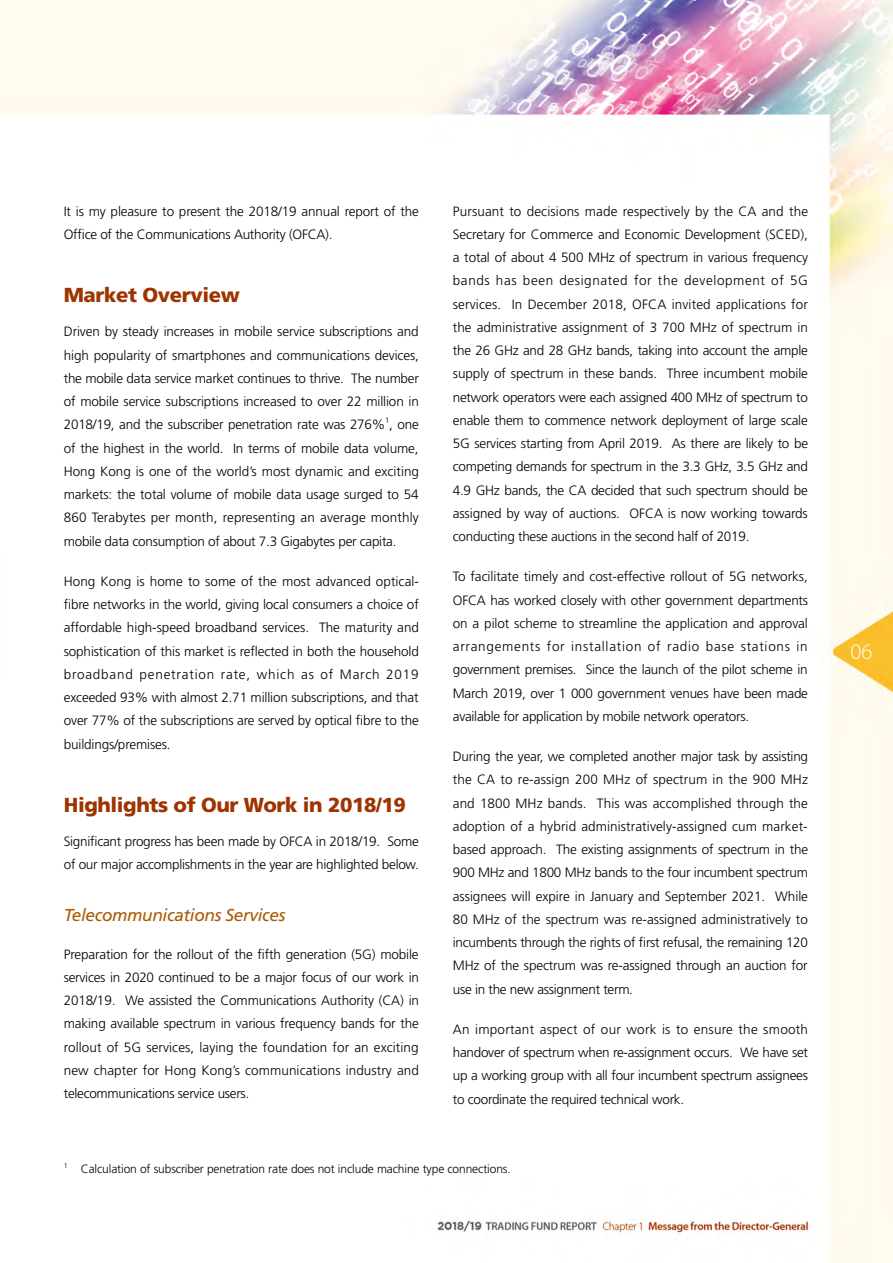
<style>
.page{position:relative;width:893px;height:1263px;background:#fff}
.page>*{position:absolute;margin:0;border:0;box-sizing:border-box;transform-origin:0 0}
.t1{font:300 22.5px "Myriad Pro";color:#fff}
.t2{font:900 20.25px "Frutiger";letter-spacing:-.02em;color:#9d3400}
.t3{font:italic 17.25px "Frutiger";letter-spacing:-.02em;color:#aa5b00}
.t4{font:300 13.5px/23.2px "Frutiger";letter-spacing:-.02em;color:#000;text-align:justify}
.t5{font:300 12px "Frutiger";letter-spacing:-.01em;color:#000}
.t6{font:300 7.8px "Frutiger";color:#000}
.t7{font:300 7.05px "Frutiger";color:#000}
</style>
<div class="page">
<img style="left:0;top:0;width:893px;height:1263px">
<p class="t4" style="left:64px;top:199px;width:357px">It is my pleasure to present the 2018/19 annual report of the<br>Office of the Communications Authority (OFCA).</p>
<h2 class="t2" style="left:64px;top:282px;width:177px">Market Overview</h2>
<p class="t4" style="left:64px;top:320px;width:357px">Driven by steady increases in mobile service subscriptions and high popularity of smartphones and communications devices, the mobile data service market continues to thrive. The number of mobile service subscriptions increased to over 22 million in 2018/19, and the subscriber penetration rate was 276% , one</p>
<p class="t6" style="left:385px;top:416px;width:6px">1</p>
<p class="t4" style="left:64px;top:436px;width:357px">of the highest in the world. In terms of mobile data volume, Hong Kong is one of the world’s most dynamic and exciting markets: the total volume of mobile data usage surged to 54<br>860 Terabytes per month, representing an average monthly mobile data consumption of about 7.3 Gigabytes per capita.</p>
<p class="t4" style="left:64px;top:570px;width:357px">Hong Kong is home to some of the most advanced optical&shy;fibre networks in the world, giving local consumers a choice of affordable high-speed broadband services. The maturity and sophistication of this market is reflected in both the household broadband penetration rate, which as of March 2019 exceeded 93% with almost 2.71 million subscriptions, and that over 77% of the subscriptions are served by optical fibre to the buildings/premises.</p>
<h2 class="t2" style="left:64px;top:792px;width:343px">Highlights of Our Work in 2018/19</h2>
<p class="t4" style="left:64px;top:830px;width:357px">Significant progress has been made by OFCA in 2018/19. Some of our major accomplishments in the year are highlighted below.</p>
<p class="t3" style="left:64px;top:905px;width:223px">Telecommunications Services</p>
<p class="t4" style="left:64px;top:942px;width:357px">Preparation for the rollout of the fifth generation (5G) mobile services in 2020 continued to be a major focus of our work in 2018/19. We assisted the Communications Authority (CA) in making available spectrum in various frequency bands for the rollout of 5G services, laying the foundation for an exciting new chapter for Hong Kong’s communications industry and telecommunications service users.</p>
<p class="t4" style="left:453px;top:199px;width:357px">Pursuant to decisions made respectively by the CA and the Secretary for Commerce and Economic Development (SCED), a total of about 4 500 MHz of spectrum in various frequency bands has been designated for the development of 5G services. In December 2018, OFCA invited applications for the administrative assignment of 3 700 MHz of spectrum in the 26 GHz and 28 GHz bands, taking into account the ample supply of spectrum in these bands. Three incumbent mobile network operators were each assigned 400 MHz of spectrum to enable them to commence network deployment of large scale 5G services starting from April 2019. As there are likely to be competing demands for spectrum in the 3.3 GHz, 3.5 GHz and 4.9 GHz bands, the CA decided that such spectrum should be assigned by way of auctions. OFCA is now working towards conducting these auctions in the second half of 2019.</p>
<p class="t4" style="left:453px;top:565px;width:357px">To facilitate timely and cost-effective rollout of 5G networks, OFCA has worked closely with other government departments on a pilot scheme to streamline the application and approval arrangements for installation of radio base stations in government premises. Since the launch of the pilot scheme in March 2019, over 1 000 government venues have been made available for application by mobile network operators.</p>
<p class="t4" style="left:453px;top:745px;width:357px">During the year, we completed another major task by assisting the CA to re-assign 200 MHz of spectrum in the 900 MHz and 1800 MHz bands. This was accomplished through the adoption of a hybrid administratively-assigned cum market&shy;based approach. The existing assignments of spectrum in the 900 MHz and 1800 MHz bands to the four incumbent spectrum assignees will expire in January and September 2021. While 80 MHz of the spectrum was re-assigned administratively to incumbents through the rights of first refusal, the remaining 120<br>MHz of the spectrum was re-assigned through an auction for use in the new assignment term.</p>
<p class="t4" style="left:453px;top:1018px;width:357px">An important aspect of our work is to ensure the smooth handover of spectrum when re-assignment occurs. We have set up a working group with all four incumbent spectrum assignees to coordinate the required technical work.</p>
<p class="t7" style="left:64px;top:1161px;width:5px">1</p>
<p class="t5" style="left:81px;top:1162px;width:431px">Calculation of subscriber penetration rate does not include machine type connections.</p>
<h1 class="t1" style="left:850px;top:639px;width:23px">06</h1>
</div>
